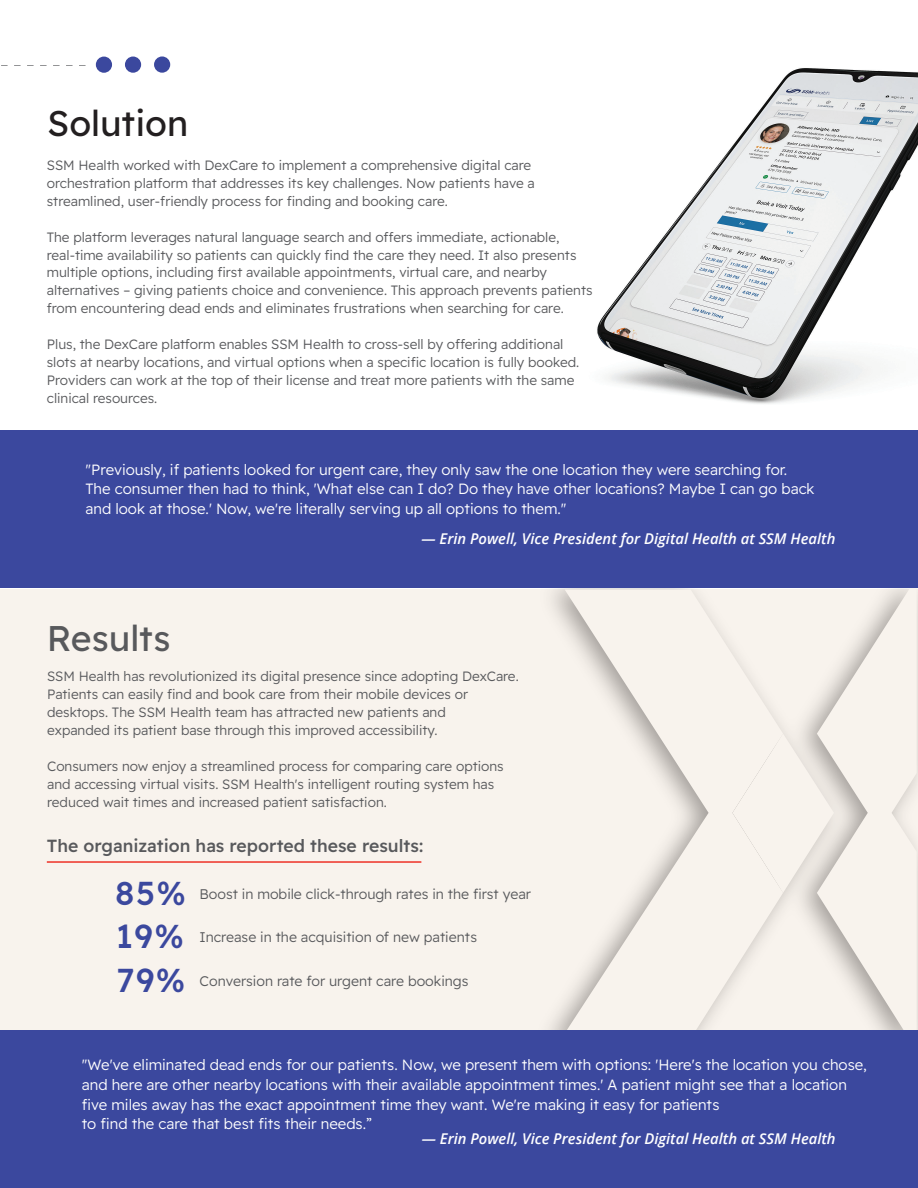
<style>
.page{position:relative;width:918px;height:1188px;background:#fff}
.page>*{position:absolute;margin:0;border:0;box-sizing:border-box;transform-origin:0 0}
.t1{font:35.7px "Readex Pro";color:#231f20}
.t2{font:35.7px "Readex Pro";color:#58595c}
.t3{font:500 33px/43.5px "Readex Pro";color:#3b489e}
.t4{font:500 17.55px "Readex Pro";color:#58595c}
.t5{font:300 14.85px/19.8px "Readex Pro";color:#fff}
.t6{font:italic 600 14.85px "Open Sans";color:#fff}
.t7{font:300 13.95px "Readex Pro";color:#58595c}
.t8{font:300 13.5px/18px "Readex Pro";color:#58595c}
</style>
<div class="page">
<div style="left:0;top:589px;width:917px;height:450px;background:#f8f3ed"></div>
<svg style="left:561px;top:589px;width:222px;height:441px"></svg>
<svg style="left:732px;top:734px;width:85px;height:159px"></svg>
<svg style="left:817px;top:588px;width:100px;height:442px"></svg>
<img style="left:597px;top:68px;width:321px;height:336px">
<div style="left:154px;top:56px;width:16px;height:17px;background:#3b489e;border-radius:50%"></div>
<div style="left:125px;top:57px;width:16px;height:16px;background:#3b489e;border-radius:50%"></div>
<div style="left:96px;top:57px;width:16px;height:16px;background:#3b489e;border-radius:50%"></div>
<div style="left:0;top:431px;width:918px;height:157px;background:#3b489e"></div>
<hr style="left:47px;top:861px;width:374px;height:2px;background:#ee382e">
<div style="left:0;top:1030px;width:918px;height:158px;background:#3b489e"></div>
<h1 class="t1" style="left:47px;top:103px;width:143px">Solution</h1>
<p class="t8" style="left:47px;top:156px;width:489px">SSM Health worked with DexCare to implement a comprehensive digital care orchestration platform that addresses its key challenges. Now patients have a streamlined, user-friendly process for finding and booking care.</p>
<p class="t8" style="left:47px;top:228px;width:547px">The platform leverages natural language search and offers immediate, actionable, real-time availability so patients can quickly find the care they need. It also presents multiple options, including first available appointments, virtual care, and nearby alternatives – giving patients choice and convenience. This approach prevents patients from encountering dead ends and eliminates frustrations when searching for care.</p>
<p class="t8" style="left:47px;top:336px;width:534px">Plus, the DexCare platform enables SSM Health to cross-sell by offering additional slots at nearby locations, and virtual options when a specific location is fully booked.<br>Providers can work at the top of their license and treat more patients with the same clinical resources.</p>
<p class="t5" style="left:86px;top:460px;width:731px">"Previously, if patients looked for urgent care, they only saw the one location they were searching for.<br>The consumer then had to think, 'What else can I do? Do they have other locations? Maybe I can go back and look at those.' Now, we're literally serving up all options to them."</p>
<p class="t6" style="left:421px;top:529px;width:415px">— Erin Powell, Vice President for Digital Health at SSM Health</p>
<h1 class="t2" style="left:47px;top:617px;width:125px">Results</h1>
<p class="t8" style="left:47px;top:667px;width:473px">SSM Health has revolutionized its digital presence since adopting DexCare.<br>Patients can easily find and book care from their mobile devices or desktops. The SSM Health team has attracted new patients and<br>expanded its patient base through this improved accessibility.</p>
<p class="t8" style="left:47px;top:757px;width:458px">Consumers now enjoy a streamlined process for comparing care options and accessing virtual visits. SSM Health's intelligent routing system has reduced wait times and increased patient satisfaction.</p>
<p class="t4" style="left:47px;top:836px;width:378px">The organization has reported these results:</p>
<h2 class="t3" style="left:115px;top:871px;width:72px">85%<br>19%</h2>
<p class="t7" style="left:200px;top:886px;width:333px">Boost in mobile click-through rates in the first year</p>
<p class="t7" style="left:200px;top:929px;width:279px">Increase in the acquisition of new patients</p>
<h2 class="t3" style="left:116px;top:959px;width:70px">79%</h2>
<p class="t7" style="left:200px;top:973px;width:270px">Conversion rate for urgent care bookings</p>
<p class="t5" style="left:82px;top:1055px;width:787px">"We've eliminated dead ends for our patients. Now, we present them with options: 'Here's the location you chose, and here are other nearby locations with their available appointment times.' A patient might see that a location five miles away has the exact appointment time they want. We're making it easy for patients<br>to find the care that best fits their needs.”</p>
<p class="t6" style="left:422px;top:1128px;width:415px">— Erin Powell, Vice President for Digital Health at SSM Health</p>
</div>
